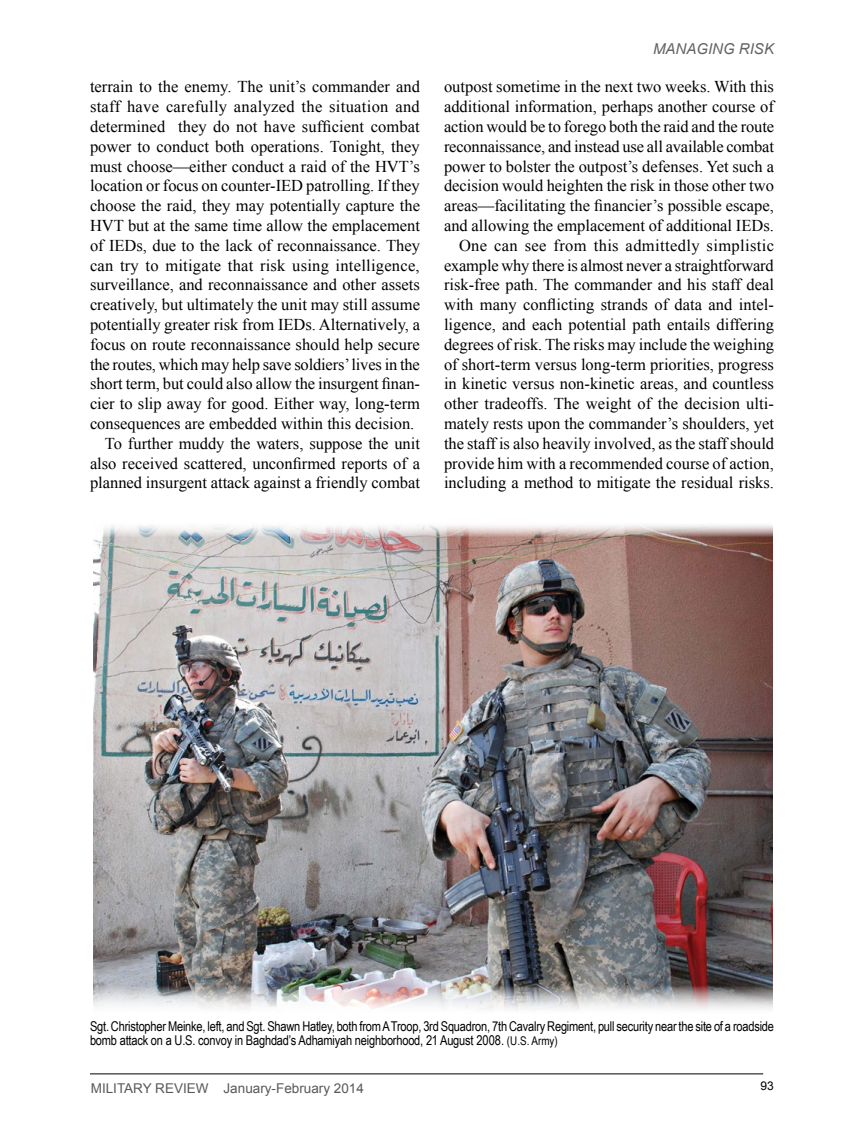
<style>
.page{position:relative;width:864px;height:1134px;background:#fff}
.page>*{position:absolute;margin:0;border:0;box-sizing:border-box;transform-origin:0 0}
.t1{font:16.5px/19.8px "Times New Roman";color:#000;text-align:right}
.t2{font:16.5px "Times New Roman";letter-spacing:.02em;color:#000}
.t3{font:italic 15px "Arial";color:#636466}
.t4{font:13.5px/13.5px "Arial Narrow";letter-spacing:-.015em;color:#000}
.t5{font:13.5px "Arial";color:#58595b}
.t6{font:12px "Arial";color:#000}
.s1{font-size:12px}
</style>
<div class="page">
<hr style="left:90px;top:1074px;width:673px;height:1px;background:#000">
<img style="left:93px;top:525px;width:679px;height:485px">
<p class="t1" style="left:90px;top:77px;width:332px">terrain to the enemy. The unit’s commander and</p>
<p class="t2" style="left:90px;top:96px;width:331px">staff have carefully analyzed the situation and</p>
<p class="t1" style="left:90px;top:116px;width:331px">determined they do not have sufficient combat</p>
<p class="t1" style="left:90px;top:136px;width:331px">power to conduct both operations. Tonight, they</p>
<p class="t1" style="left:90px;top:156px;width:331px">must choose—either conduct a raid of the HVT’s</p>
<p class="t1" style="left:90px;top:176px;width:331px">location or focus on counter-IED patrolling. If they</p>
<p class="t1" style="left:90px;top:196px;width:332px">choose the raid, they may potentially capture the</p>
<p class="t1" style="left:90px;top:215px;width:332px">HVT but at the same time allow the emplacement</p>
<p class="t1" style="left:90px;top:235px;width:332px">of IEDs, due to the lack of reconnaissance. They</p>
<p class="t1" style="left:90px;top:255px;width:331px">can try to mitigate that risk using intelligence,</p>
<p class="t1" style="left:90px;top:275px;width:331px">surveillance, and reconnaissance and other assets</p>
<p class="t1" style="left:90px;top:295px;width:332px">creatively, but ultimately the unit may still assume</p>
<p class="t1" style="left:90px;top:314px;width:332px">potentially greater risk from IEDs. Alternatively, a</p>
<p class="t1" style="left:90px;top:334px;width:331px">focus on route reconnaissance should help secure</p>
<p class="t1" style="left:90px;top:354px;width:331px">the routes, which may help save soldiers’ lives in the</p>
<p class="t1" style="left:90px;top:374px;width:332px">short term, but could also allow the insurgent finan-</p>
<p class="t1" style="left:90px;top:394px;width:332px">cier to slip away for good. Either way, long-term</p>
<p class="t1" style="left:90px;top:413px;width:326px">consequences are embedded within this decision.</p>
<p class="t1" style="left:105px;top:433px;width:317px">To further muddy the waters, suppose the unit</p>
<p class="t1" style="left:90px;top:453px;width:332px">also received scattered, unconfirmed reports of a</p>
<p class="t1" style="left:90px;top:473px;width:332px">planned insurgent attack against a friendly combat</p>
<p class="t3" style="left:653px;top:39px;width:122px">MANAGING RISK</p>
<p class="t1" style="left:444px;top:77px;width:332px">outpost sometime in the next two weeks. With this additional information, perhaps another course of action would be to forego both the raid and the route reconnaissance, and instead use all available combat power to bolster the outpost’s defenses. Yet such a decision would heighten the risk in those other two areas—facilitating the financier’s possible escape, and allowing the emplacement of additional IEDs.<br>One can see from this admittedly simplistic example why there is almost never a straightforward risk-free path. The commander and his staff deal with many conflicting strands of data and intel&shy;ligence, and each potential path entails differing degrees of risk. The risks may include the weighing of short-term versus long-term priorities, progress in kinetic versus non-kinetic areas, and countless other tradeoffs. The weight of the decision ulti&shy;mately rests upon the commander’s shoulders, yet the staff is also heavily involved, as the staff should provide him with a recommended course of action, including a method to mitigate the residual risks.</p>
<p class="t4" style="left:90px;top:1019px;width:686px">Sgt. Christopher Meinke, left, and Sgt. Shawn Hatley, both from A Troop, 3rd Squadron, 7th Cavalry Regiment, pull security near the site of a roadside bomb attack on a U.S. convoy in Baghdad’s Adhamiyah neighborhood, 21 August 2008. <span class="s1">(U.S. Army)</span></p>
<p class="t5" style="left:91px;top:1080px;width:275px">MILITARY REVIEW January-February 2014</p>
<p class="t6" style="left:761px;top:1078px;width:15px">93</p>
</div>
